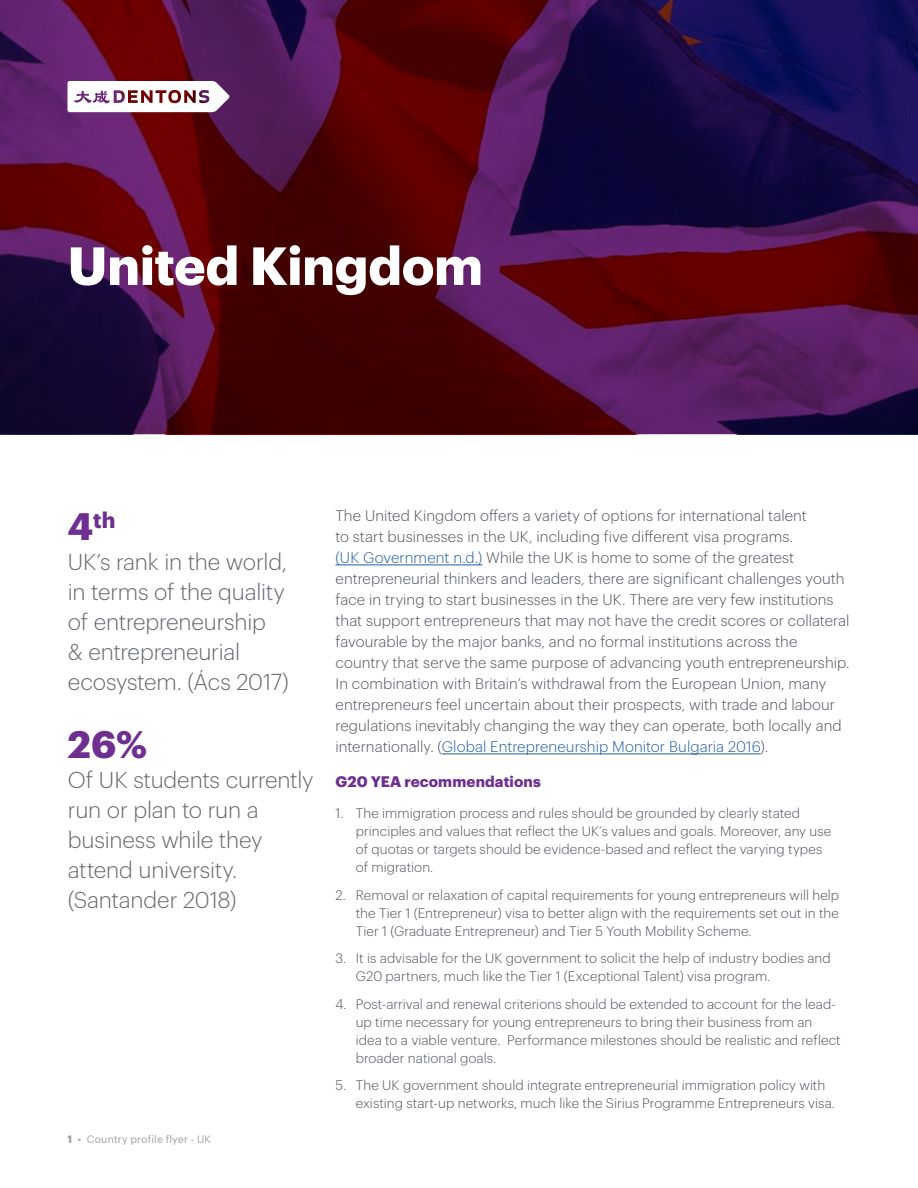
<style>
.page{position:relative;width:918px;height:1188px;background:#fff}
.page>*{position:absolute;margin:0;border:0;box-sizing:border-box;transform-origin:0 0}
.t1{font:700 52.5px "Dentons Sans";letter-spacing:-.005em;color:#fff}
.t2{font:700 37.5px "Dentons Sans";color:#6f2f90}
.t3{font:300 22.5px/30px "Dentons Sans";letter-spacing:-.01em;color:#656a6f}
.t4{font:700 21.9px "Dentons Sans";color:#6f2f90}
.t5{font:300 15px/21px "Dentons Sans";letter-spacing:.005em;color:#4e535b}
.t6{font:700 15px "Dentons Sans";letter-spacing:.01em;color:#6f2f90}
.t7{font:300 13.5px/18px "Dentons Sans";letter-spacing:.005em;color:#4e535b}
.t8{font:10.5px "Dentons Sans";letter-spacing:.015em;color:#a0a1a2}
.s1{font-size:37.5px}
.s2{font-weight:700}
.s3{color:#215e9f}
</style>
<div class="page">
<svg style="left:0;top:0;width:918px;height:434px;background:#420c33"></svg>
<hr style="left:336px;top:565px;width:146px;height:1px;background:#215e9f">
<hr style="left:442px;top:754px;width:319px;height:1px;background:#215e9f">
<svg style="left:67px;top:81px;width:163px;height:31px"></svg>
<h1 class="t1" style="left:68px;top:225px;width:417px">United Kingdom</h1>
<h3 class="t4" style="left:68px;top:503px;width:49px"><span class="s1">4</span>th</h3>
<h3 class="t3" style="left:68px;top:545px;width:223px">UK’s rank in the world, in terms of the quality of entrepreneurship<br>&amp; entrepreneurial ecosystem. (Ács 2017)</h3>
<h2 class="t2" style="left:68px;top:715px;width:81px">26%</h2>
<h3 class="t3" style="left:68px;top:763px;width:247px">Of UK students currently run or plan to run a business while they attend university. (Santander 2018)</h3>
<p class="t8" style="left:68px;top:1131px;width:145px"><span class="s2">1</span> • Country profile flyer - UK</p>
<p class="t5" style="left:336px;top:504px;width:516px">The United Kingdom offers a variety of options for international talent<br>to start businesses in the UK, including five different visa programs.<br><span class="s3">(UK Government n.d.)</span> While the UK is home to some of the greatest entrepreneurial thinkers and leaders, there are significant challenges youth face in trying to start businesses in the UK. There are very few institutions that support entrepreneurs that may not have the credit scores or collateral favourable by the major banks, and no formal institutions across the country that serve the same purpose of advancing youth entrepreneurship.<br>In combination with Britain’s withdrawal from the European Union, many entrepreneurs feel uncertain about their prospects, with trade and labour regulations inevitably changing the way they can operate, both locally and internationally. (<span class="s3">Global Entrepreneurship Monitor Bulgaria 2016</span>).</p>
<p class="t6" style="left:336px;top:770px;width:207px">G20 YEA recommendations</p>
<p class="t7" style="left:356px;top:803px;width:477px;text-indent:-20px">1. The immigration process and rules should be grounded by clearly stated principles and values that reflect the UK’s values and goals. Moreover, any use of quotas or targets should be evidence-based and reflect the varying types of migration.</p>
<p class="t7" style="left:356px;top:885px;width:485px;text-align:justify;text-indent:-20px">2. Removal or relaxation of capital requirements for young entrepreneurs will help the Tier 1 (Entrepreneur) visa to better align with the requirements set out in the Tier 1 (Graduate Entrepreneur) and Tier 5 Youth Mobility Scheme.</p>
<p class="t7" style="left:356px;top:948px;width:477px;text-indent:-20px">3. It is advisable for the UK government to solicit the help of industry bodies and<br>G20 partners, much like the Tier 1 (Exceptional Talent) visa program.</p>
<p class="t7" style="left:356px;top:994px;width:487px;text-indent:-20px">4. Post-arrival and renewal criterions should be extended to account for the lead&shy;up time necessary for young entrepreneurs to bring their business from an idea to a viable venture. Performance milestones should be realistic and reflect broader national goals.</p>
<p class="t7" style="left:356px;top:1075px;width:481px;text-indent:-20px">5. The UK government should integrate entrepreneurial immigration policy with existing start-up networks, much like the Sirius Programme Entrepreneurs visa.</p>
</div>
